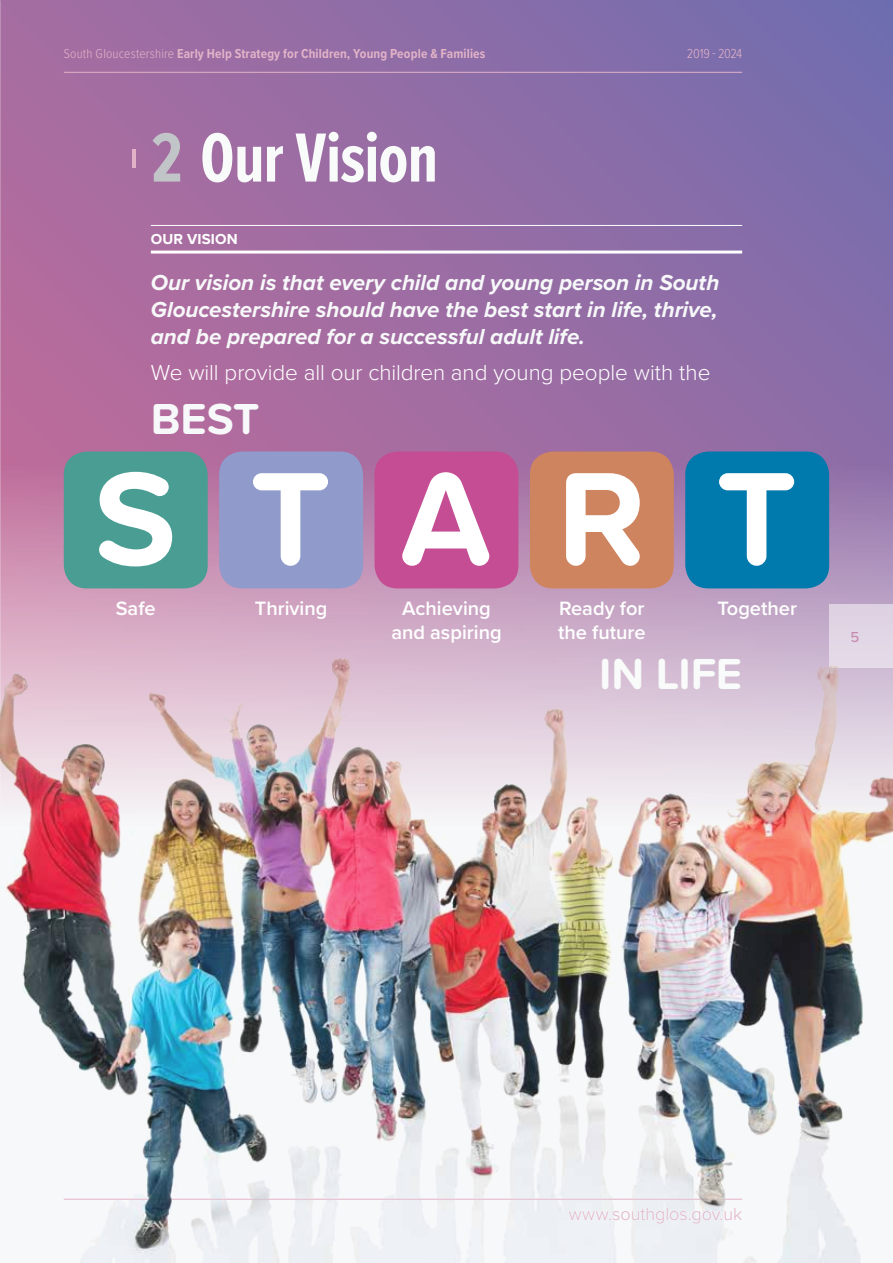
<style>
.page{position:relative;width:893px;height:1263px;background:#fff}
.page>*{position:absolute;margin:0;border:0;box-sizing:border-box;transform-origin:0 0}
.t1{font:700 137.4px "Proxima Soft";color:#fff}
.t2{font:700 72px "Proxima Nova Ex Cn";letter-spacing:-.01em;color:#f9fafa}
.t3{font:700 45px "Proxima Soft";letter-spacing:-.005em;color:#f9fafa}
.t4{font:700 45px "Proxima Soft";color:#f7f8f9}
.t5{font:italic 700 22.5px/27px "Proxima Nova";color:#f7f8f9;text-align:justify}
.t6{font:300 22.5px "Proxima Nova";letter-spacing:-.005em;color:#fff}
.t7{font:600 20.1px/24px "Proxima Nova";color:#fff;text-align:center}
.t8{font:300 18px "Proxima Nova";letter-spacing:-.005em;color:#e2b3c7}
.t9{font:700 15px "Proxima Nova";letter-spacing:.01em;color:#fff}
.t10{font:500 15px "Proxima Nova";color:#ca6b96}
.t11{font:700 13.5px "Proxima Nova Cond";letter-spacing:.01em;color:#e2b3c7}
.t12{font:300 13.5px "Proxima Nova Cond";letter-spacing:-.025em;color:#e2b3c7}
.s1{font-weight:300}
.s2{color:#c1c5c7}
</style>
<div class="page">
<div style="left:0;top:0;width:893px;height:1263px;background:linear-gradient(to right,#b06d9e,#7a6dad)"></div>
<hr style="left:64px;top:72px;width:678px;height:1px;background:#e2b3c7">
<hr style="left:151px;top:225px;width:591px;height:1px;background:#fff">
<hr style="left:151px;top:251px;width:591px;height:3px;background:#fff">
<hr style="left:133px;top:149px;width:3px;height:18px;background:#e2b3c7">
<svg style="left:0;top:370px;width:893px;height:202px;background:#91789e"></svg>
<img style="left:0;top:572px;width:893px;height:691px">
<p class="t11" style="left:64px;top:44px;width:423px"><span class="s1">South Gloucestershire</span> Early Help Strategy for Children, Young People &amp; Families</p>
<p class="t12" style="left:687px;top:44px;width:57px">2019 - 2024</p>
<h2 class="t2" style="left:151px;top:105px;width:289px"><span class="s2">2</span> Our Vision</h2>
<p class="t9" style="left:151px;top:227px;width:88px">OUR VISION</p>
<p class="t5" style="left:151px;top:268px;width:570px">Our vision is that every child and young person in South Gloucestershire should have the best start in life, thrive, and be prepared for a successful adult life.</p>
<p class="t6" style="left:151px;top:355px;width:561px">We will provide all our children and young people with the</p>
<h3 class="t4" style="left:151px;top:384px;width:110px">BEST</h3>
<h1 class="t1" style="left:94px;top:415px;width:84px">S</h1>
<p class="t7" style="left:116px;top:596px;width:41px">Safe</p>
<p class="t7" style="left:255px;top:596px;width:74px">Thriving</p>
<p class="t7" style="left:391px;top:596px;width:112px">Achieving and aspiring</p>
<p class="t7" style="left:558px;top:596px;width:89px;text-align:left">Ready for the future</p>
<p class="t7" style="left:717px;top:596px;width:81px">Together</p>
<h1 class="t1" style="left:250px;top:415px;width:548px">TART</h1>
<h3 class="t3" style="left:599px;top:640px;width:145px">IN LIFE</h3>
<p class="t10" style="left:850px;top:625px;width:10px">5</p>
<p class="t8" style="left:569px;top:1201px;width:175px">www.southglos.gov.uk</p>
</div>
